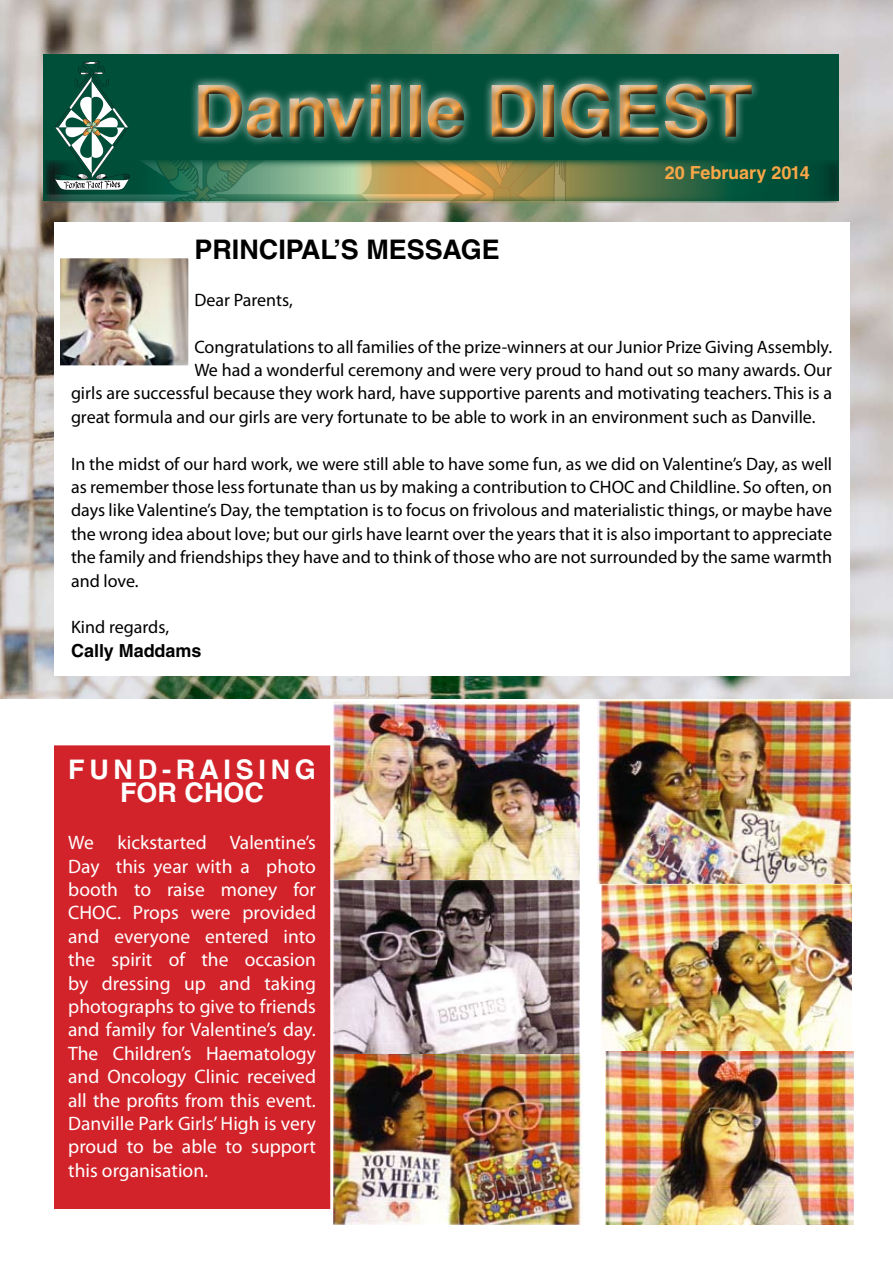
<style>
.page{position:relative;width:893px;height:1263px;background:#fff}
.page>*{position:absolute;margin:0;border:0;box-sizing:border-box;transform-origin:0 0}
.t1{font:700 72px "Helvetica LT Std";color:#faa748}
.t2{font:700 27px/23.4px "Helvetica LT Std";letter-spacing:.175em;color:#fff;text-align:center}
.t3{font:700 27px "Helvetica LT Std";color:#000}
.t4{font:19.5px/23.4px "Myriad Pro";color:#fff;text-align:justify}
.t5{font:18px/23.4px "Myriad Pro";color:#000;text-align:justify}
.t6{font:700 18px "Helvetica LT Std";color:#faa748}
.t7{font:700 18px "Helvetica LT Std";color:#000}
</style>
<div class="page">
<img style="left:0;top:0;width:893px;height:699px">
<div style="left:44px;top:54px;width:795px;height:147px;background:#004f39"></div>
<svg style="left:570px;top:188px;width:269px;height:15px"></svg>
<div style="left:189px;top:74px;width:697px;height:114px;background:#fff;opacity:.75"></div>
<div style="left:180px;top:66px;width:672px;height:92px;background:#000;opacity:.75"></div>
<svg style="left:45px;top:61px;width:525px;height:142px"></svg>
<div style="left:54px;top:223px;width:795px;height:453px;background:#fff"></div>
<div style="left:55px;top:746px;width:274px;height:462px;background:#d2232a"></div>
<div style="left:54px;top:745px;width:276px;height:464px;border:2px solid #d2232a"></div>
<img style="left:61px;top:259px;width:126px;height:105px">
<div style="left:54px;top:252px;width:140px;height:119px;border:6px solid #fff"></div>
<img style="left:334px;top:701px;width:246px;height:179px">
<img style="left:597px;top:700px;width:254px;height:183px">
<img style="left:601px;top:884px;width:250px;height:180px">
<img style="left:334px;top:880px;width:246px;height:174px">
<img style="left:334px;top:1054px;width:248px;height:171px">
<img style="left:605px;top:1052px;width:249px;height:172px">
<h1 class="t1" style="left:193px;top:67px;width:561px">Danville DIGEST</h1>
<p class="t6" style="left:665px;top:161px;width:147px">20 February 2014</p>
<h2 class="t3" style="left:194px;top:233px;width:307px">PRINCIPAL’S MESSAGE</h2>
<p class="t5" style="left:194px;top:288px;width:100px">Dear Parents,</p>
<p class="t5" style="left:194px;top:334px;width:639px">Congratulations to all families of the prize-winners at our Junior Prize Giving Assembly.</p>
<p class="t5" style="left:194px;top:358px;width:639px">We had a wonderful ceremony and were very proud to hand out so many awards. Our</p>
<p class="t5" style="left:71px;top:381px;width:762px">girls are successful because they work hard, have supportive parents and motivating teachers. This is a</p>
<p class="t5" style="left:71px;top:405px;width:746px">great formula and our girls are very fortunate to be able to work in an environment such as Danville.</p>
<p class="t5" style="left:71px;top:451px;width:763px">In the midst of our hard work, we were still able to have some fun, as we did on Valentine’s Day, as well as remember those less fortunate than us by making a contribution to CHOC and Childline. So often, on days like Valentine’s Day, the temptation is to focus on frivolous and materialistic things, or maybe have the wrong idea about love; but our girls have learnt over the years that it is also important to appreciate the family and friendships they have and to think of those who are not surrounded by the same warmth and love.</p>
<p class="t5" style="left:71px;top:615px;width:100px">Kind regards,</p>
<p class="t7" style="left:71px;top:639px;width:132px">Cally Maddams</p>
<h2 class="t2" style="left:68px;top:757px;width:249px">FUND-RAISING<br>FOR CHOC</h2>
<p class="t4" style="left:68px;top:831px;width:249px">We kickstarted Valentine’s Day this year with a photo booth to raise money for CHOC. Props were provided and everyone entered into the spirit of the occasion by dressing up and taking photographs to give to friends and family for Valentine’s day.<br>The Children’s Haematology and Oncology Clinic received all the profits from this event.<br>Danville Park Girls’ High is very proud to be able to support this organisation.</p>
</div>
